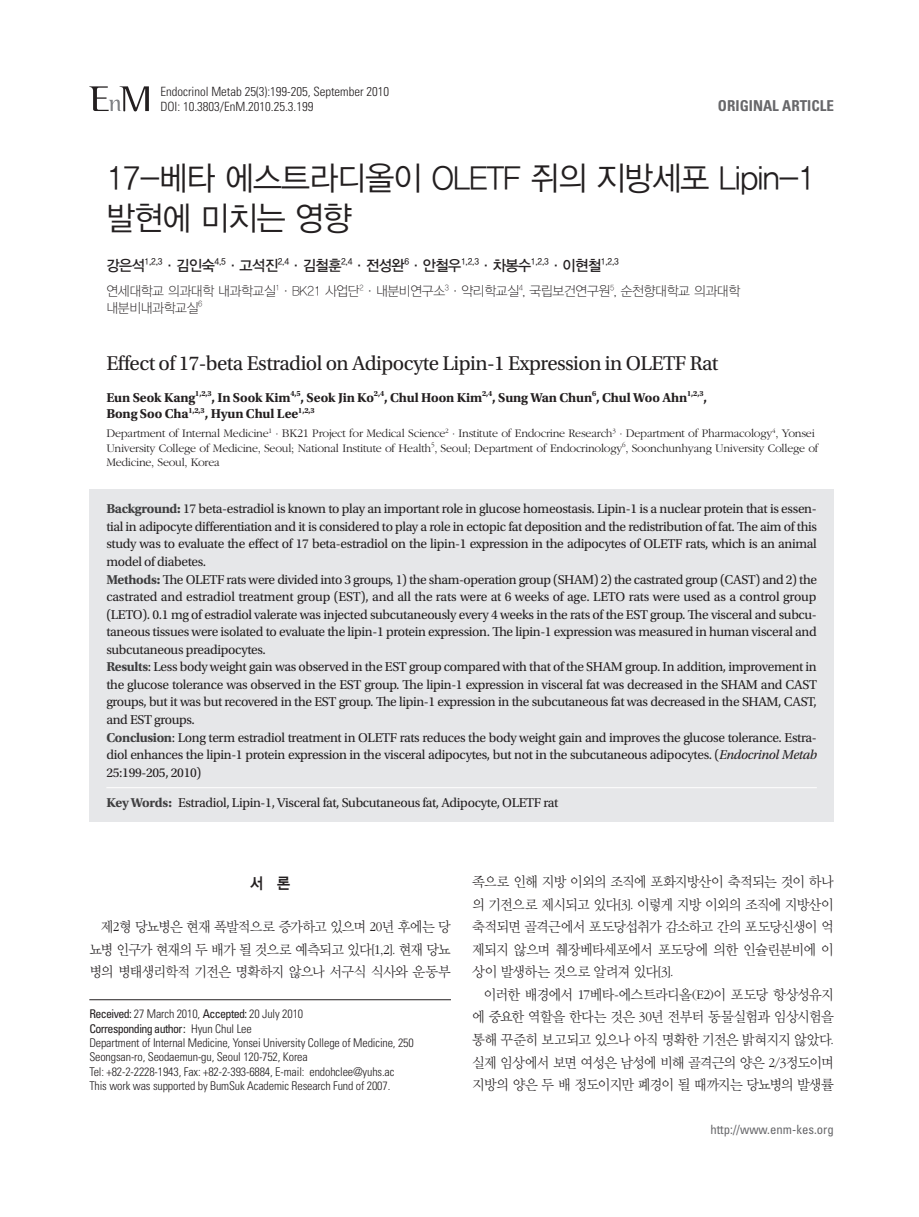
<style>
.page{position:relative;width:919px;height:1217px;background:#fff}
.page>*{position:absolute;margin:0;border:0;box-sizing:border-box;transform-origin:0 0}
.t1{font:33px/39.6px "YDIYGO320";letter-spacing:-.025em;color:#231f20;scale:.95 1}
.t2{font:21px "Utopia Std";letter-spacing:-.025em;color:#231f20}
.t3{font:15.75px "YDIYGO340";color:#231f20;scale:.9 1}
.t4{font:15px "YDIYGO330";letter-spacing:-.025em;color:#231f20;scale:.95 1}
.t5{font:700 condensed 15px "Univers LT Std";color:#67676a}
.t6{font:14.25px/22.5px "YDIY Mj O320";letter-spacing:-.06em;color:#231f20;text-align:justify;scale:.95 1}
.t7{font:13.5px/17.5px "Utopia Std";letter-spacing:-.025em;color:#231f20}
.t8{font:700 13.5px/16.2px "Utopia Std";letter-spacing:-.01em;color:#231f20}
.t9{font:13.5px/16.2px "YDIYGO310";letter-spacing:-.025em;color:#231f20;scale:.95 1}
.t10{font:300 condensed 12.75px/15.3px "Univers LT Std";color:#231f20}
.t11{font:condensed 12.75px "Univers LT Std";color:#67676a}
.t12{font:300 condensed 12px/14.4px "Univers LT Std";letter-spacing:-.01em;color:#231f20}
.t13{font:300 12px/14.4px "ITC Garamond Std";letter-spacing:-.02em;color:#231f20}
.s1{font-weight:700;color:#3e3e3f}
.s2{font-style:italic}
.s3{font-family:"ITC Garamond Std";font-weight:300;font-size:13.8px}
.s4{font-weight:400}
</style>
<div class="page">
<svg style="left:89px;top:86px;width:60px;height:25px"></svg>
<hr style="left:89px;top:999px;width:362px;height:1px;background:#231f20">
<div style="left:89px;top:489px;width:744px;height:332px;background:#e6e7e9"></div>
<hr style="left:106px;top:787px;width:710px;height:1px;background:#fff">
<p class="t10" style="left:160px;top:83px;width:230px">Endocrinol Metab 25(3):199-205, September 2010<br>DOI: 10.3803/EnM.2010.25.3.199</p>
<p class="t5" style="left:718px;top:96px;width:117px">ORIGINAL ARTICLE</p>
<h1 class="t1" style="left:106px;top:159px;width:747px">17-베타 에스트라디올이 OLETF 쥐의 지방세포 Lipin-1 발현에 미치는 영향</h1>
<p class="t4" style="left:106px;top:257px;width:541px">강은석<sup>1,2,3</sup>·김인숙<sup>4,5</sup>·고석진<sup>2,4</sup>·김철훈<sup>2,4</sup>·전성완<sup>6</sup>·안철우<sup>1,2,3</sup>·차봉수<sup>1,2,3</sup>·이현철<sup>1,2,3</sup></p>
<p class="t9" style="left:106px;top:283px;width:668px">연세대학교 의과대학 내과학교실<sup>1</sup>·BK21 사업단<sup>2</sup>·내분비연구소<sup>3</sup>·약리학교실<sup>4</sup>, 국립보건연구원<sup>5</sup>, 순천향대학교 의과대학 내분비내과학교실<sup>6</sup></p>
<h2 class="t2" style="left:106px;top:352px;width:613px">Effect of 17-beta Estradiol on Adipocyte Lipin-1 Expression in OLETF Rat</h2>
<p class="t8" style="left:106px;top:389px;width:602px">Eun Seok Kang<sup>1,2,3</sup>, In Sook Kim<sup>4,5</sup>, Seok Jin Ko<sup>2,4</sup>, Chul Hoon Kim<sup>2,4</sup>, Sung Wan Chun<sup>6</sup>, Chul Woo Ahn<sup>1,2,3</sup>,<br>Bong Soo Cha<sup>1,2,3</sup>, Hyun Chul Lee<sup>1,2,3</sup></p>
<p class="t13" style="left:106px;top:426px;width:713px">Department of Internal Medicine<sup>1</sup> · BK21 Project for Medical Science<sup>2</sup> · Institute of Endocrine Research<sup>3</sup> · Department of Pharmacology<sup>4</sup>, Yonsei<br>University College of Medicine, Seoul; National Institute of Health<sup>5</sup>, Seoul; Department of Endocrinology<sup>6</sup>, Soonchunhyang University College of<br>Medicine, Seoul, Korea</p>
<p class="t7" style="left:106px;top:500px;width:712px"><span class="s1">Background:</span> 17 beta-estradiol is known to play an important role in glucose homeostasis. Lipin-1 is a nuclear protein that is essen&shy;tial in adipocyte differentiation and it is considered to play a role in ectopic fat deposition and the redistribution of fat. The aim of this study was to evaluate the effect of 17 beta-estradiol on the lipin-1 expression in the adipocytes of OLETF rats, which is an animal model of diabetes.<br><span class="s1">Methods:</span> The OLETF rats were divided into 3 groups, 1) the sham-operation group (SHAM) 2) the castrated group (CAST) and 2) the castrated and estradiol treatment group (EST), and all the rats were at 6 weeks of age. LETO rats were used as a control group (LETO). 0.1 mg of estradiol valerate was injected subcutaneously every 4 weeks in the rats of the EST group. The visceral and subcu&shy;taneous tissues were isolated to evaluate the lipin-1 protein expression. The lipin-1 expression was measured in human visceral and subcutaneous preadipocytes.<br><span class="s1">Results</span>: Less body weight gain was observed in the EST group compared with that of the SHAM group. In addition, improvement in the glucose tolerance was observed in the EST group. The lipin-1 expression in visceral fat was decreased in the SHAM and CAST groups, but it was but recovered in the EST group. The lipin-1 expression in the subcutaneous fat was decreased in the SHAM, CAST, and EST groups.<br><span class="s1">Conclusion</span>: Long term estradiol treatment in OLETF rats reduces the body weight gain and improves the glucose tolerance. Estra&shy;diol enhances the lipin-1 protein expression in the visceral adipocytes, but not in the subcutaneous adipocytes. (<span class="s2">Endocrinol Metab </span>25:199-205, 2010)</p>
<p class="t7" style="left:106px;top:794px;width:453px"><span class="s1">Key Words:</span> Estradiol, Lipin-1, Visceral fat, Subcutaneous fat, Adipocyte, OLETF rat</p>
<p class="t3" style="left:250px;top:873px;width:46px">서 론</p>
<p class="t6" style="left:89px;top:915px;width:382px;text-indent:11px">제<span class="s3">2</span>형 당뇨병은 현재 폭발적으로 증가하고 있으며 <span class="s3">20</span>년 후에는 당 뇨병 인구가 현재의 두 배가 될 것으로 예측되고 있다<span class="s3">[1,2].</span> 현재 당뇨 병의 병태생리학적 기전은 명확하지 않으나 서구식 식사와 운동부</p>
<p class="t12" style="left:89px;top:1006px;width:326px"><span class="s4">Received:</span> 27 March 2010, <span class="s4">Accepted:</span> 20 July 2010<br><span class="s4">Corresponding author:</span> Hyun Chul Lee<br>Department of Internal Medicine, Yonsei University College of Medicine, 250<br>Seongsan-ro, Seodaemun-gu, Seoul 120-752, Korea<br>Tel: +82-2-2228-1943, Fax: +82-2-393-6884, E-mail: endohclee@yuhs.ac This work was supported by BumSuk Academic Research Fund of 2007.</p>
<p class="t6" style="left:472px;top:870px;width:382px">족으로 인해 지방 이외의 조직에 포화지방산이 축적되는 것이 하나 의 기전으로 제시되고 있다<span class="s3">[3].</span> 이렇게 지방 이외의 조직에 지방산이 축적되면 골격근에서 포도당섭취가 감소하고 간의 포도당신생이 억 제되지 않으며 췌장베타세포에서 포도당에 의한 인슐린분비에 이 상이 발생하는 것으로 알려져 있다<span class="s3">[3].</span></p>
<p class="t6" style="left:472px;top:983px;width:382px;text-indent:11px">이러한 배경에서 <span class="s3">17</span>베타<span class="s3">-</span>에스트라디올<span class="s3">(E2)</span>이 포도당 항상성유지 에 중요한 역할을 한다는 것은 <span class="s3">30</span>년 전부터 동물실험과 임상시험을 통해 꾸준히 보고되고 있으나 아직 명확한 기전은 밝혀지지 않았다<span class="s3">. </span>실제 임상에서 보면 여성은 남성에 비해 골격근의 양은 <span class="s3">2/3</span>정도이며 지방의 양은 두 배 정도이지만 폐경이 될 때까지는 당뇨병의 발생률</p>
<p class="t11" style="left:710px;top:1120px;width:125px">http://www.enm-kes.org</p>
</div>
